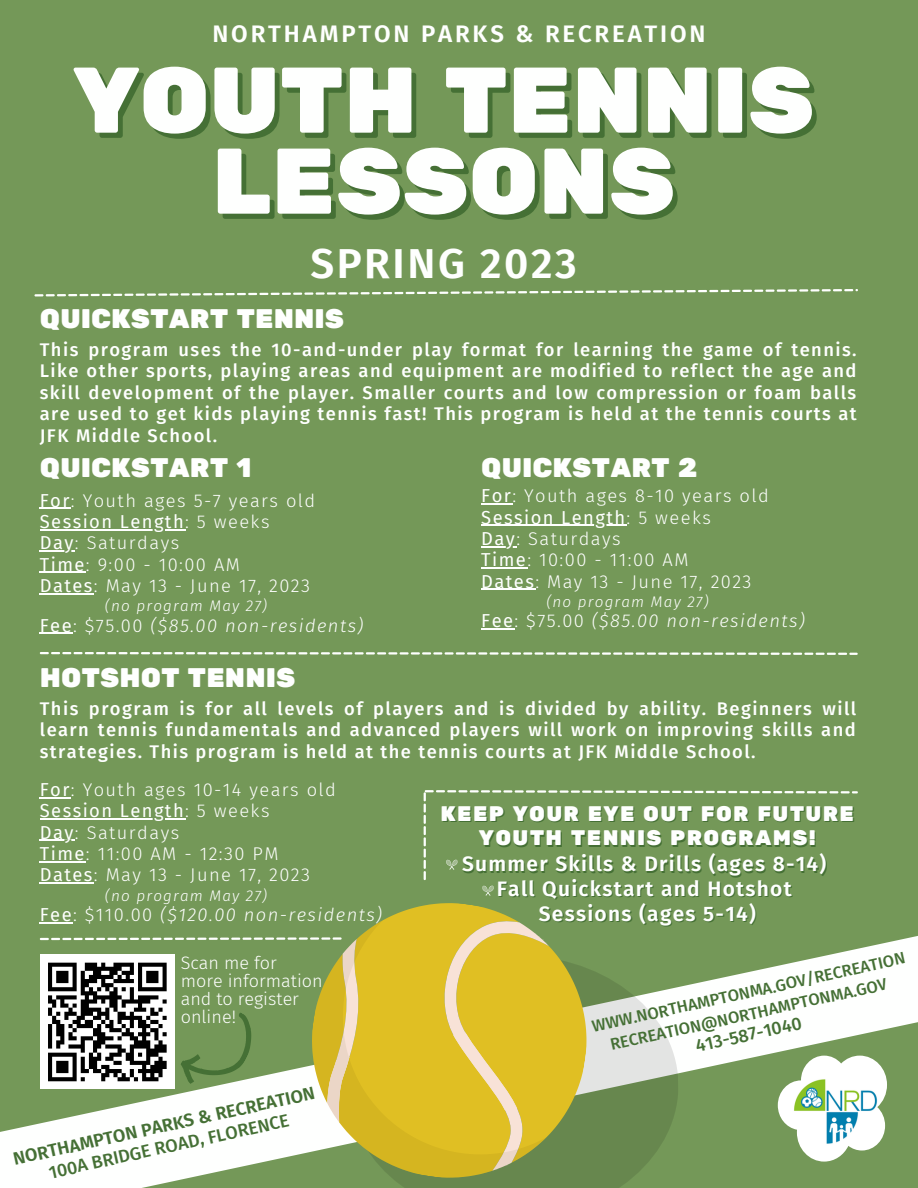
<style>
.page{position:relative;width:918px;height:1188px;background:#749858}
.page>*{position:absolute;margin:0;border:0;box-sizing:border-box;transform-origin:0 0}
.t1{font:93px/81px "Rubik One";letter-spacing:-.005em;color:#fefffe;text-align:center}
.t2{font:600 42px "Fira Sans";letter-spacing:.06em;color:#fefffe}
.t3{font:26.85px "Rubik One";color:#fefffe}
.t4{font:600 24px "Fira Sans";letter-spacing:.12em;color:#fefffe}
.t5{font:600 21px/24.8px "Fira Sans";letter-spacing:.06em;color:#fefffe;text-align:center}
.t6{font:21px/24.8px "Rubik One";letter-spacing:.06em;color:#fefffe;text-align:center}
.t7{font:500 18.3px/21.3px "Fira Sans";letter-spacing:.08em;color:#fefffe;text-align:justify}
.t8{font:300 18.3px/21.3px "Fira Sans";letter-spacing:.08em;color:#fefffe}
.t9{font:italic 300 18.3px "Fira Sans";letter-spacing:.08em;color:#fefffe}
.t10{font:300 18px/18px "Fira Sans";color:#fefffe}
.t11{font:500 18px "Fira Sans";color:#457035}
.t12{font:600 18px "Fira Sans";color:#457035}
.t13{font:500 16.5px/21.6px "Fira Sans";color:#457035;text-align:center}
.t14{font:italic 300 15.3px "Fira Sans";letter-spacing:.08em;color:#fefffe}
.s1{font-weight:400}
.s2{font-weight:400;font-style:normal}
.s3{font-style:normal}
</style>
<div class="page">
<svg style="left:0;top:856px;width:918px;height:332px"></svg>
<svg style="left:574px;top:952px;width:107px;height:236px"></svg>
<svg style="left:323px;top:889px;width:220px;height:23px"></svg>
<svg style="left:574px;top:921px;width:29px;height:253px"></svg>
<svg style="left:293px;top:912px;width:281px;height:276px;background:#cab83c"></svg>
<svg style="left:40px;top:652px;width:818px;height:3px"></svg>
<hr style="left:40px;top:797px;width:31px;height:1px;background:#fefffe">
<hr style="left:40px;top:818px;width:145px;height:2px;background:#fefffe">
<hr style="left:40px;top:840px;width:35px;height:1px;background:#fefffe">
<hr style="left:40px;top:861px;width:46px;height:1px;background:#fefffe">
<hr style="left:40px;top:883px;width:54px;height:1px;background:#fefffe">
<hr style="left:40px;top:922px;width:33px;height:1px;background:#fefffe">
<svg style="left:34px;top:289px;width:824px;height:8px"></svg>
<svg style="left:424px;top:790px;width:434px;height:107px"></svg>
<img style="left:778px;top:1056px;width:109px;height:106px">
<svg style="left:40px;top:937px;width:333px;height:186px"></svg>
<hr style="left:40px;top:508px;width:31px;height:1px;background:#fefffe">
<hr style="left:40px;top:529px;width:145px;height:1px;background:#fefffe">
<hr style="left:40px;top:551px;width:35px;height:1px;background:#fefffe">
<hr style="left:40px;top:572px;width:46px;height:1px;background:#fefffe">
<hr style="left:40px;top:593px;width:54px;height:1px;background:#fefffe">
<hr style="left:40px;top:633px;width:33px;height:1px;background:#fefffe">
<hr style="left:481px;top:503px;width:31px;height:1px;background:#fefffe">
<hr style="left:481px;top:525px;width:146px;height:1px;background:#fefffe">
<hr style="left:481px;top:546px;width:35px;height:1px;background:#fefffe">
<hr style="left:481px;top:567px;width:46px;height:2px;background:#fefffe">
<hr style="left:481px;top:589px;width:54px;height:1px;background:#fefffe">
<hr style="left:481px;top:628px;width:34px;height:1px;background:#fefffe">
<h3 class="t4" style="left:212px;top:20px;width:495px">NORTHAMPTON PARKS &amp; RECREATION</h3>
<h1 class="t1" style="left:73px;top:63px;width:744px">YOUTH TENNIS<br>LESSONS</h1>
<h2 class="t2" style="left:311px;top:239px;width:268px">SPRING 2023</h2>
<h3 class="t3" style="left:40px;top:303px;width:306px">QUICKSTART TENNIS</h3>
<p class="t7" style="left:40px;top:339px;width:818px">This program uses the 10-and-under play format for learning the game of tennis.<br>Like other sports, playing areas and equipment are modified to reflect the age and skill development of the player. Smaller courts and low compression or foam balls are used to get kids playing tennis fast! This program is held at the tennis courts at JFK Middle School.</p>
<h3 class="t3" style="left:40px;top:452px;width:213px">QUICKSTART 1</h3>
<p class="t8" style="left:40px;top:490px;width:277px"><span class="s1">For</span>: Youth ages 5-7 years old<br><span class="s1">Session Length</span>: 5 weeks<br><span class="s1">Day</span>: Saturdays<br><span class="s1">Time</span>: 9:00 - 10:00 AM<br><span class="s1">Dates</span>: May 13 - June 17, 2023</p>
<p class="t14" style="left:105px;top:597px;width:164px">(no program May 27)</p>
<p class="t9" style="left:40px;top:614px;width:325px"><span class="s2">Fee</span><span class="s3">: $75.00</span> ($85.00 non-residents)</p>
<h3 class="t3" style="left:40px;top:662px;width:257px">HOTSHOT TENNIS</h3>
<h3 class="t3" style="left:481px;top:452px;width:218px">QUICKSTART 2</h3>
<p class="t8" style="left:481px;top:485px;width:289px"><span class="s1">For</span>: Youth ages 8-10 years old<br><span class="s1">Session Length</span>: 5 weeks<br><span class="s1">Day</span>: Saturdays<br><span class="s1">Time</span>: 10:00 - 11:00 AM<br><span class="s1">Dates</span>: May 13 - June 17, 2023</p>
<p class="t14" style="left:546px;top:592px;width:164px">(no program May 27)</p>
<p class="t9" style="left:481px;top:610px;width:325px"><span class="s2">Fee</span><span class="s3">: $75.00</span> ($85.00 non-residents)</p>
<p class="t7" style="left:40px;top:698px;width:818px">This program is for all levels of players and is divided by ability. Beginners will learn tennis fundamentals and advanced players will work on improving skills and strategies. This program is held at the tennis courts at JFK Middle School.</p>
<p class="t8" style="left:40px;top:779px;width:298px"><span class="s1">For</span>: Youth ages 10-14 years old<br><span class="s1">Session Length</span>: 5 weeks<br><span class="s1">Day</span>: Saturdays<br><span class="s1">Time</span>: 11:00 AM - 12:30 PM<br><span class="s1">Dates</span>: May 13 - June 17, 2023</p>
<p class="t14" style="left:105px;top:886px;width:164px">(no program May 27)</p>
<p class="t9" style="left:40px;top:904px;width:344px"><span class="s2">Fee</span><span class="s3">: $110.00</span> ($120.00 non-residents)</p>
<p class="t10" style="left:181px;top:954px;width:143px">Scan me for more information and to register online!</p>
<p class="t12" style="left:11px;top:1147px;width:310px;rotate:-12deg">NORTHAMPTON PARKS &amp; RECREATION</p>
<p class="t11" style="left:47px;top:1161px;width:247px;rotate:-12deg">100A BRIDGE ROAD, FLORENCE</p>
<p class="t6" style="left:441px;top:802px;width:415px">KEEP YOUR EYE OUT FOR FUTURE<br>YOUTH TENNIS PROGRAMS!</p>
<p class="t5" style="left:462px;top:852px;width:366px">Summer Skills &amp; Drills (ages 8-14)<br>Fall Quickstart and Hotshot<br>Sessions (ages 5-14)</p>
<p class="t13" style="left:590px;top:1015px;width:322px;rotate:-12deg">WWW.NORTHAMPTONMA.GOV/RECREATION<br>RECREATION@NORTHAMPTONMA.GOV</p>
<p class="t11" style="left:694px;top:1035px;width:110px;rotate:-12deg">413-587-1040</p>
</div>
